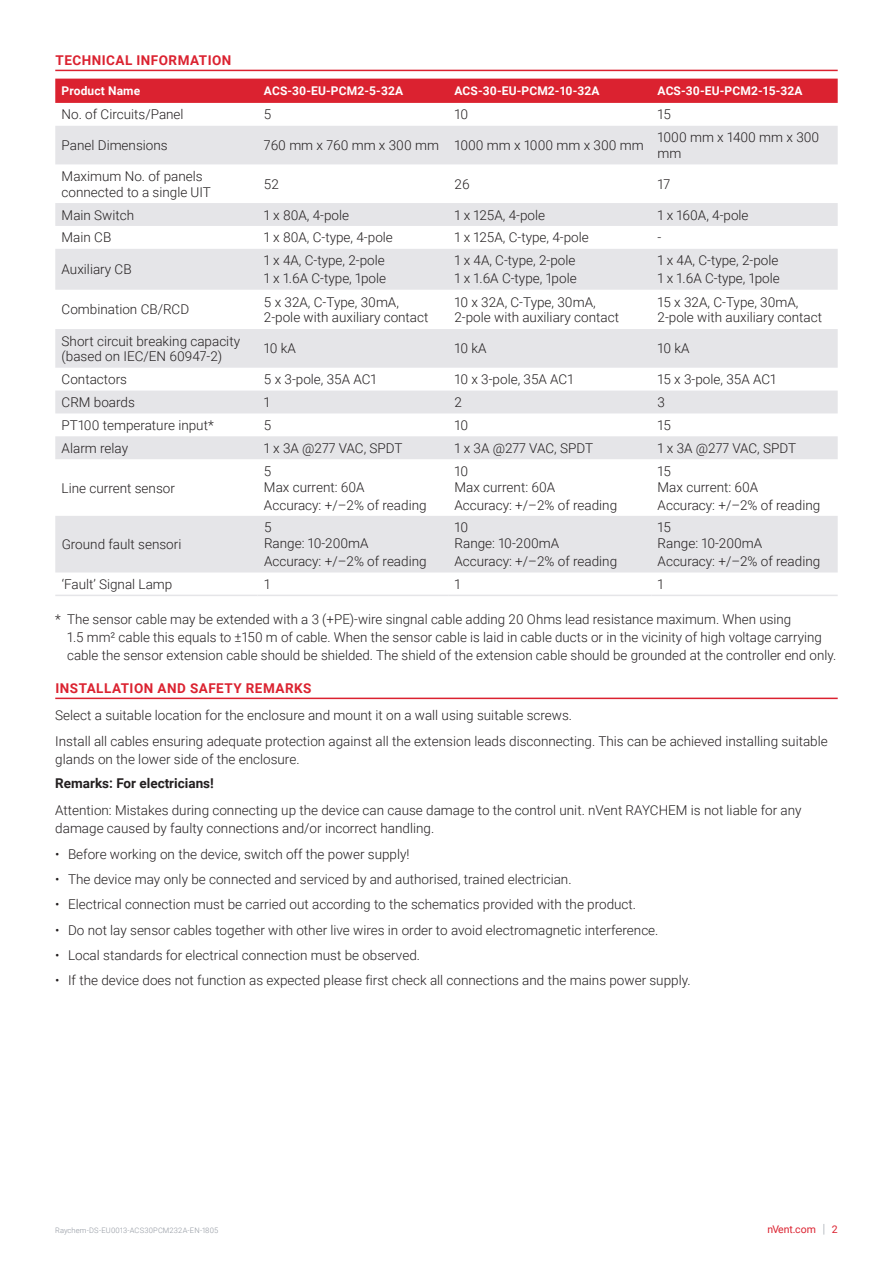
<style>
.page{position:relative;width:893px;height:1263px;background:#fff}
.page>*{position:absolute;margin:0;border:0;box-sizing:border-box;transform-origin:0 0}
.t1{font:300 13.5px/15.8px "Roboto";color:#231f20}
.t2{font:700 13.5px "Roboto";letter-spacing:.035em;color:#db2230}
.t3{font:700 13.5px "Roboto";color:#231f20}
.t4{font:700 12px "Roboto";letter-spacing:.01em;color:#fff}
.t5{font:10.5px "Roboto";color:#db2230}
.t6{font:300 7.5px "Roboto";letter-spacing:.015em;color:#8f959e}
.s1{font-weight:300;font-size:12.6px;color:#8f959e}
</style>
<div class="page">
<hr style="left:55px;top:70px;width:783px;height:1px;background:#db2230">
<div style="left:55px;top:79px;width:783px;height:24px;background:#db2230"></div>
<svg style="left:55px;top:126px;width:783px;height:446px;fill:#ececee"></svg>
<hr style="left:55px;top:595px;width:203px;height:1px;background:#e5e5e8">
<hr style="left:258px;top:595px;width:190px;height:1px;background:#e5e5e8">
<hr style="left:448px;top:595px;width:203px;height:1px;background:#e5e5e8">
<hr style="left:651px;top:595px;width:187px;height:1px;background:#e5e5e8">
<hr style="left:55px;top:698px;width:783px;height:1px;background:#db2230">
<p class="t2" style="left:56px;top:51px;width:177px">TECHNICAL INFORMATION</p>
<p class="t4" style="left:62px;top:83px;width:80px">Product Name</p>
<p class="t4" style="left:264px;top:83px;width:141px">ACS-30-EU-PCM2-5-32A</p>
<p class="t4" style="left:454px;top:83px;width:147px">ACS-30-EU-PCM2-10-32A</p>
<p class="t4" style="left:658px;top:83px;width:146px">ACS-30-EU-PCM2-15-32A</p>
<p class="t1" style="left:62px;top:106px;width:123px">No. of Circuits/Panel</p>
<p class="t1" style="left:264px;top:106px;width:9px">5</p>
<p class="t1" style="left:454px;top:106px;width:15px">10</p>
<p class="t1" style="left:658px;top:106px;width:15px">15</p>
<p class="t1" style="left:62px;top:137px;width:108px">Panel Dimensions</p>
<p class="t1" style="left:264px;top:137px;width:381px">760 mm x 760 mm x 300 mm 1000 mm x 1000 mm x 300 mm</p>
<p class="t1" style="left:658px;top:129px;width:163px">1000 mm x 1400 mm x 300 mm</p>
<p class="t1" style="left:62px;top:168px;width:151px">Maximum No. of panels connected to a single UIT</p>
<p class="t1" style="left:264px;top:176px;width:16px">52</p>
<p class="t1" style="left:454px;top:176px;width:17px">26</p>
<p class="t1" style="left:658px;top:176px;width:14px">17</p>
<p class="t1" style="left:62px;top:206px;width:74px">Main Switch</p>
<p class="t1" style="left:264px;top:206px;width:87px">1 x 80A, 4-pole</p>
<p class="t1" style="left:454px;top:206px;width:92px">1 x 125A, 4-pole</p>
<p class="t1" style="left:658px;top:206px;width:93px">1 x 160A, 4-pole</p>
<p class="t1" style="left:62px;top:229px;width:51px">Main CB</p>
<p class="t1" style="left:264px;top:229px;width:130px">1 x 80A, C-type, 4-pole</p>
<p class="t1" style="left:454px;top:229px;width:136px">1 x 125A, C-type, 4-pole</p>
<p class="t1" style="left:658px;top:229px;width:5px">-</p>
<p class="t1" style="left:62px;top:261px;width:72px">Auxiliary CB</p>
<p class="t1" style="left:264px;top:251px;width:124px;line-height:18px">1 x 4A, C-type, 2-pole<br>1 x 1.6A C-type, 1pole</p>
<p class="t1" style="left:454px;top:251px;width:124px;line-height:18px">1 x 4A, C-type, 2-pole<br>1 x 1.6A C-type, 1pole</p>
<p class="t1" style="left:658px;top:251px;width:124px;line-height:18px">1 x 4A, C-type, 2-pole<br>1 x 1.6A C-type, 1pole</p>
<p class="t1" style="left:62px;top:301px;width:129px">Combination CB/RCD</p>
<p class="t1" style="left:264px;top:293px;width:166px">5 x 32A, C-Type, 30mA,<br>2-pole with auxiliary contact</p>
<p class="t1" style="left:454px;top:293px;width:166px">10 x 32A, C-Type, 30mA,<br>2-pole with auxiliary contact</p>
<p class="t1" style="left:658px;top:293px;width:166px">15 x 32A, C-Type, 30mA,<br>2-pole with auxiliary contact</p>
<p class="t1" style="left:62px;top:332px;width:180px">Short circuit breaking capacity (based on IEC/EN 60947-2)</p>
<p class="t1" style="left:264px;top:340px;width:33px">10 kA</p>
<p class="t1" style="left:454px;top:340px;width:33px">10 kA</p>
<p class="t1" style="left:658px;top:340px;width:33px">10 kA</p>
<p class="t1" style="left:62px;top:371px;width:67px">Contactors</p>
<p class="t1" style="left:264px;top:371px;width:114px">5 x 3-pole, 35A AC1</p>
<p class="t1" style="left:454px;top:371px;width:120px">10 x 3-pole, 35A AC1</p>
<p class="t1" style="left:658px;top:371px;width:120px">15 x 3-pole, 35A AC1</p>
<p class="t1" style="left:62px;top:394px;width:75px">CRM boards</p>
<p class="t1" style="left:264px;top:394px;width:7px">1</p>
<p class="t1" style="left:454px;top:394px;width:9px">2</p>
<p class="t1" style="left:658px;top:394px;width:9px">3</p>
<p class="t1" style="left:62px;top:417px;width:154px">PT100 temperature input*</p>
<p class="t1" style="left:264px;top:417px;width:9px">5</p>
<p class="t1" style="left:454px;top:417px;width:15px">10</p>
<p class="t1" style="left:658px;top:417px;width:15px">15</p>
<p class="t1" style="left:62px;top:440px;width:68px">Alarm relay</p>
<p class="t1" style="left:264px;top:440px;width:140px">1 x 3A @277 VAC, SPDT</p>
<p class="t1" style="left:454px;top:440px;width:140px">1 x 3A @277 VAC, SPDT</p>
<p class="t1" style="left:658px;top:440px;width:140px">1 x 3A @277 VAC, SPDT</p>
<p class="t1" style="left:62px;top:479px;width:115px">Line current sensor</p>
<p class="t1" style="left:454px;top:463px;width:102px">10<br>Max current: 60A</p>
<p class="t1" style="left:454px;top:496px;width:164px">Accuracy: +/–2% of reading</p>
<p class="t1" style="left:658px;top:463px;width:102px">15<br>Max current: 60A</p>
<p class="t1" style="left:658px;top:496px;width:164px">Accuracy: +/–2% of reading</p>
<p class="t1" style="left:264px;top:463px;width:102px">5<br>Max current: 60A</p>
<p class="t1" style="left:264px;top:496px;width:164px">Accuracy: +/–2% of reading</p>
<p class="t1" style="left:62px;top:536px;width:121px">Ground fault sensori</p>
<p class="t1" style="left:264px;top:519px;width:106px">5<br>Range: 10-200mA</p>
<p class="t1" style="left:264px;top:553px;width:164px">Accuracy: +/–2% of reading</p>
<p class="t1" style="left:455px;top:519px;width:106px">10<br>Range: 10-200mA</p>
<p class="t1" style="left:455px;top:553px;width:164px">Accuracy: +/–2% of reading</p>
<p class="t1" style="left:658px;top:519px;width:106px">15<br>Range: 10-200mA</p>
<p class="t1" style="left:658px;top:553px;width:164px">Accuracy: +/–2% of reading</p>
<p class="t1" style="left:62px;top:576px;width:112px">‘Fault’ Signal Lamp</p>
<p class="t1" style="left:264px;top:576px;width:7px">1</p>
<p class="t1" style="left:455px;top:576px;width:7px">1</p>
<p class="t1" style="left:658px;top:576px;width:7px">1</p>
<p class="t1" style="left:67px;top:609px;width:771px;line-height:18px;text-indent:-12px">* The sensor cable may be extended with a 3 (+PE)-wire singnal cable adding 20 Ohms lead resistance maximum. When using<br>1.5 mm² cable this equals to ±150 m of cable. When the sensor cable is laid in cable ducts or in the vicinity of high voltage carrying cable the sensor extension cable should be shielded. The shield of the extension cable should be grounded at the controller end only.</p>
<p class="t2" style="left:56px;top:679px;width:257px">INSTALLATION AND SAFETY REMARKS</p>
<p class="t1" style="left:55px;top:701px;width:774px;line-height:26.5px">Select a suitable location for the enclosure and mount it on a wall using suitable screws.<br>Install all cables ensuring adequate protection against all the extension leads disconnecting. This can be achieved installing suitable</p>
<p class="t1" style="left:55px;top:751px;width:246px">glands on the lower side of the enclosure.</p>
<p class="t3" style="left:55px;top:774px;width:160px">Remarks: For electricians!</p>
<p class="t1" style="left:55px;top:800px;width:748px;line-height:18px">Attention: Mistakes during connecting up the device can cause damage to the control unit. nVent RAYCHEM is not liable for any damage caused by faulty connections and/or incorrect handling.</p>
<p class="t1" style="left:55px;top:846px;width:356px">• Before working on the device, switch off the power supply!</p>
<p class="t1" style="left:55px;top:871px;width:518px">• The device may only be connected and serviced by and authorised, trained electrician.</p>
<p class="t1" style="left:55px;top:896px;width:582px">• Electrical connection must be carried out according to the schematics provided with the product.</p>
<p class="t1" style="left:55px;top:921px;width:605px">• Do not lay sensor cables together with other live wires in order to avoid electromagnetic interference.</p>
<p class="t1" style="left:55px;top:947px;width:366px">• Local standards for electrical connection must be observed.</p>
<p class="t1" style="left:55px;top:972px;width:637px">• If the device does not function as expected please first check all connections and the mains power supply.</p>
<p class="t6" style="left:55px;top:1225px;width:164px">Raychem-DS-EU0013-ACS30PCM232A-EN-1805</p>
<p class="t5" style="left:767px;top:1222px;width:72px">nVent.com <span class="s1">|</span> 2</p>
</div>
